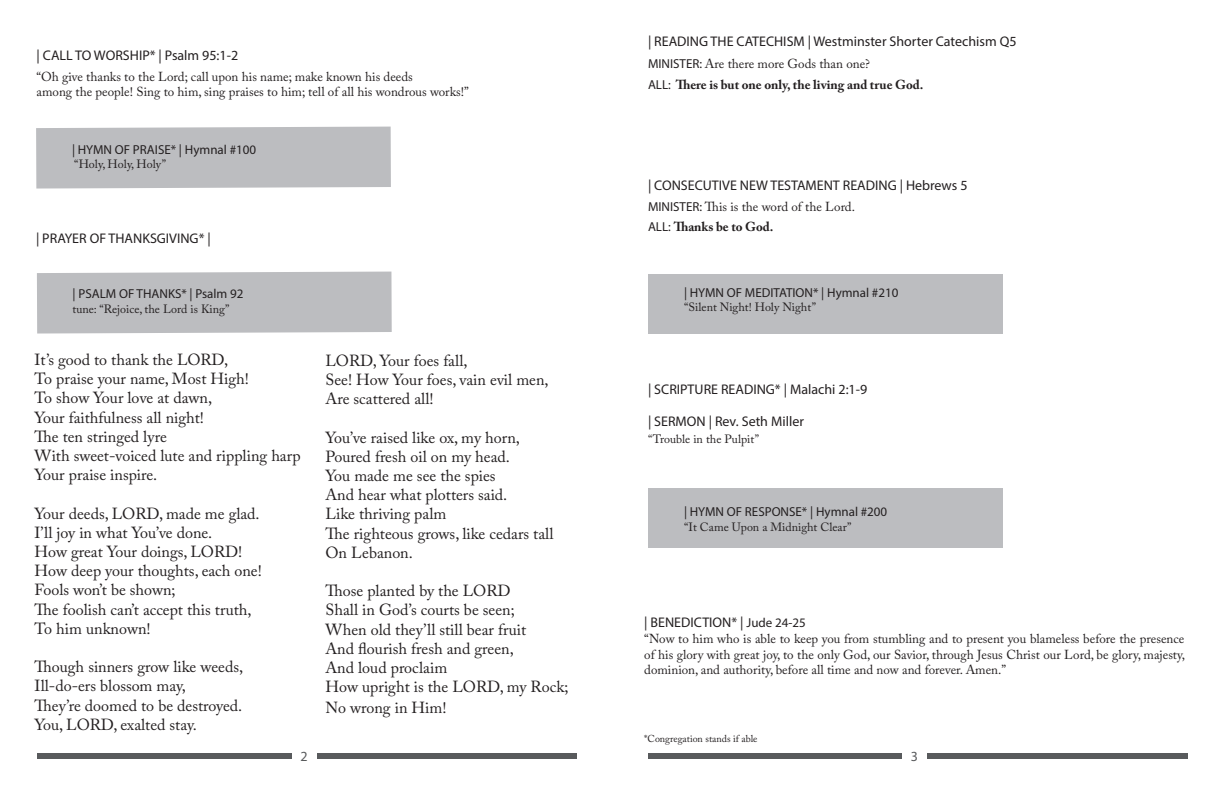
<style>
.page{position:relative;width:1224px;height:792px;background:#fff}
.page>*{position:absolute;margin:0;border:0;box-sizing:border-box;transform-origin:0 0}
.t1{font:16px "Adobe Caslon Pro";color:#231f20}
.t2{font:14px "Myriad Pro";color:#231f20}
.t3{font:14px "Myriad Pro";color:#585a5c}
.t4{font:13px/15.6px "Adobe Caslon Pro";color:#231f20;text-align:justify}
.t5{font:13px "Myriad Pro";color:#231f20}
.t6{font:700 13px "Adobe Caslon Pro";color:#231f20}
.t7{font:12px "Adobe Caslon Pro";color:#231f20}
.t8{font:10px "Adobe Caslon Pro";color:#231f20}
.s1{font-family:"Myriad Pro"}
.s2{font-family:"Myriad Pro";font-weight:400}
.s3{font-size:13px}
</style>
<div class="page">
<div style="left:648px;top:488px;width:354px;height:59px;background:#bcbdc0"></div>
<div style="left:36px;top:127px;width:355px;height:62px;background:#bcbdc0"></div>
<div style="left:37px;top:272px;width:355px;height:62px;background:#bcbdc0"></div>
<div style="left:37px;top:754px;width:540px;height:5px;background:#585a5c"></div>
<div style="left:648px;top:754px;width:540px;height:5px;background:#585a5c"></div>
<div style="left:648px;top:274px;width:354px;height:60px;background:#bcbdc0"></div>
<div style="left:902px;top:750px;width:25px;height:12px;background:#fff"></div>
<div style="left:292px;top:750px;width:24px;height:12px;background:#fff"></div>
<p class="t2" style="left:37px;top:47px;width:203px">| CALL TO WORSHIP* | Psalm 95:1-2</p>
<p class="t4" style="left:37px;top:68px;width:378px">“Oh give thanks to the Lord; call upon his name; make known his deeds</p>
<p class="t4" style="left:37px;top:84px;width:434px">among the people! Sing to him, sing praises to him; tell of all his wondrous works!”</p>
<p class="t5" style="left:72px;top:141px;width:186px">| HYMN OF PRAISE* | Hymnal #100</p>
<p class="t7" style="left:74px;top:157px;width:93px">“Holy, Holy, Holy”</p>
<p class="t2" style="left:36px;top:230px;width:176px">| PRAYER OF THANKSGIVING* |</p>
<p class="t5" style="left:73px;top:286px;width:172px">| PSALM OF THANKS* | Psalm 92</p>
<p class="t7" style="left:73px;top:302px;width:159px">tune: “Rejoice, the Lord is King”</p>
<p class="t1" style="left:34px;top:350px;width:195px">It’s good to thank the LORD,</p>
<p class="t1" style="left:34px;top:369px;width:216px">To praise your name, Most High!</p>
<p class="t1" style="left:34px;top:388px;width:179px">To show Your love at dawn,</p>
<p class="t1" style="left:34px;top:408px;width:171px">Your faithfulness all night!</p>
<p class="t1" style="left:34px;top:427px;width:134px">The ten stringed lyre</p>
<p class="t1" style="left:34px;top:446px;width:268px">With sweet-voiced lute and rippling harp</p>
<p class="t1" style="left:34px;top:465px;width:124px">Your praise inspire.</p>
<p class="t1" style="left:34px;top:504px;width:227px">Your deeds, LORD, made me glad.</p>
<p class="t1" style="left:34px;top:523px;width:179px">I’ll joy in what You’ve done.</p>
<p class="t1" style="left:34px;top:542px;width:209px">How great Your doings, LORD!</p>
<p class="t1" style="left:34px;top:561px;width:229px">How deep your thoughts, each one!</p>
<p class="t1" style="left:34px;top:580px;width:143px">Fools won’t be shown;</p>
<p class="t1" style="left:34px;top:600px;width:219px">The foolish can’t accept this truth,</p>
<p class="t1" style="left:34px;top:619px;width:118px">To him unknown!</p>
<p class="t1" style="left:34px;top:657px;width:210px">Though sinners grow like weeds,</p>
<p class="t1" style="left:34px;top:676px;width:153px">Ill-do-ers blossom may,</p>
<p class="t1" style="left:34px;top:696px;width:209px">They’re doomed to be destroyed.</p>
<p class="t1" style="left:34px;top:715px;width:164px">You, LORD, exalted stay.</p>
<p class="t1" style="left:326px;top:351px;width:143px">LORD, Your foes fall,</p>
<p class="t1" style="left:326px;top:370px;width:225px">See! How Your foes, vain evil men,</p>
<p class="t1" style="left:326px;top:389px;width:110px">Are scattered all!</p>
<p class="t1" style="left:326px;top:428px;width:196px">You’ve raised like ox, my horn,</p>
<p class="t1" style="left:326px;top:447px;width:186px">Poured fresh oil on my head.</p>
<p class="t1" style="left:326px;top:466px;width:172px">You made me see the spies</p>
<p class="t1" style="left:326px;top:485px;width:183px">And hear what plotters said.</p>
<p class="t1" style="left:326px;top:504px;width:122px">Like thriving palm</p>
<p class="t1" style="left:326px;top:524px;width:230px">The righteous grows, like cedars tall</p>
<p class="t1" style="left:326px;top:543px;width:89px">On Lebanon.</p>
<p class="t1" style="left:326px;top:581px;width:186px">Those planted by the LORD</p>
<p class="t1" style="left:326px;top:600px;width:191px">Shall in God’s courts be seen;</p>
<p class="t1" style="left:326px;top:620px;width:202px">When old they’ll still bear fruit</p>
<p class="t1" style="left:326px;top:639px;width:190px">And flourish fresh and green,</p>
<p class="t1" style="left:326px;top:658px;width:123px">And loud proclaim</p>
<p class="t1" style="left:326px;top:677px;width:244px">How upright is the LORD, my Rock;</p>
<p class="t1" style="left:326px;top:698px;width:122px">No wrong in Him!</p>
<p class="t2" style="left:648px;top:32px;width:370px">| READING THE CATECHISM | Westminster Shorter Catechism Q5</p>
<p class="t4" style="left:648px;top:56px;width:224px"><span class="s1">MINISTER:</span> Are there more Gods than one?</p>
<p class="t6" style="left:648px;top:77px;width:277px"><span class="s2">ALL:</span> There is but one only, the living and true God.</p>
<p class="t2" style="left:648px;top:177px;width:321px">| CONSECUTIVE NEW TESTAMENT READING | Hebrews 5</p>
<p class="t4" style="left:648px;top:198px;width:209px"><span class="s1">MINISTER:</span> This is the word of the Lord.</p>
<p class="t6" style="left:648px;top:219px;width:127px"><span class="s2">ALL:</span> Thanks be to God.</p>
<p class="t5" style="left:684px;top:285px;width:216px">| HYMN OF MEDITATION* | Hymnal #210</p>
<p class="t7" style="left:684px;top:300px;width:133px">“Silent Night! Holy Night”</p>
<p class="t2" style="left:648px;top:381px;width:221px">| SCRIPTURE READING* | Malachi 2:1-9</p>
<p class="t2" style="left:648px;top:413px;width:157px">| SERMON | Rev. Seth Miller</p>
<p class="t7" style="left:648px;top:431px;width:113px">“Trouble in the Pulpit”</p>
<p class="t5" style="left:684px;top:504px;width:205px">| HYMN OF RESPONSE* | Hymnal #200</p>
<p class="t7" style="left:684px;top:519px;width:169px">“It Came Upon a Midnight Clear”</p>
<p class="t2" style="left:644px;top:614px;width:163px">| BENEDICTION* | <span class="s3">Jude 24-25</span></p>
<p class="t4" style="left:644px;top:631px;width:542px">“Now to him who is able to keep you from stumbling and to present you blameless before the presence of his glory with great joy, to the only God, our Savior, through Jesus Christ our Lord, be glory, majesty, dominion, and authority, before all time and now and forever. Amen.”</p>
<p class="t8" style="left:644px;top:733px;width:115px">*Congregation stands if able</p>
<p class="t3" style="left:300px;top:748px;width:9px">2</p>
<p class="t3" style="left:911px;top:748px;width:9px">3</p>
</div>
